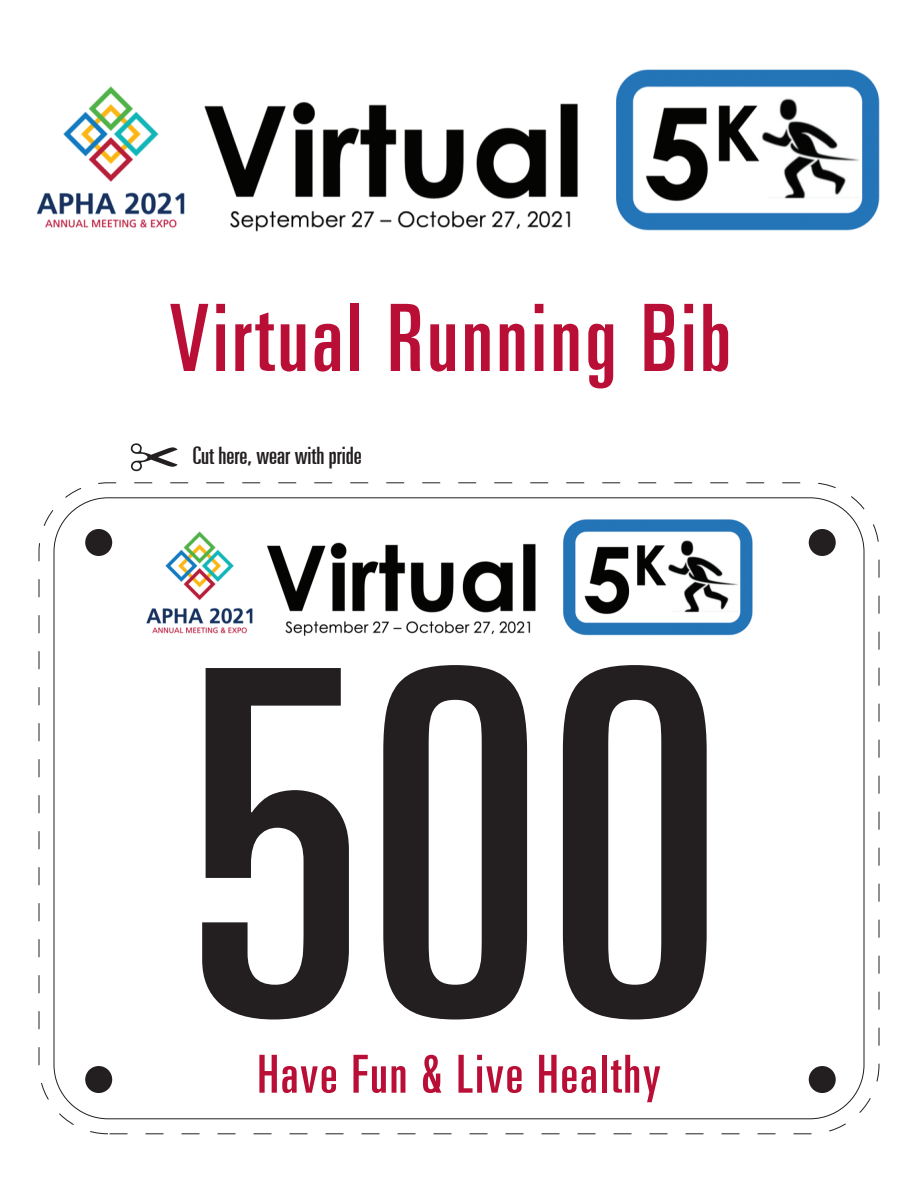
<style>
.page{position:relative;width:918px;height:1188px;background:#fff}
.page>*{position:absolute;margin:0;border:0;box-sizing:border-box;transform-origin:0 0}
.t1{font:ultra-condensed 482.7px "Univers";color:#231f20}
.t2{font:ultra-condensed 93px "Univers";letter-spacing:.04em;color:#b90f36}
.t3{font:ultra-condensed 52.5px "Univers";letter-spacing:.04em;color:#b90f36}
.t4{font:ultra-condensed 24px "Univers";color:#231f20}
</style>
<div class="page">
<div style="left:85px;top:529px;width:27px;height:27px;background:#231f20;border-radius:50%"></div>
<div style="left:809px;top:529px;width:27px;height:27px;background:#231f20;border-radius:50%"></div>
<div style="left:85px;top:1066px;width:27px;height:27px;background:#231f20;border-radius:50%"></div>
<div style="left:809px;top:1066px;width:27px;height:27px;background:#231f20;border-radius:50%"></div>
<img style="left:37px;top:69px;width:843px;height:163px">
<img style="left:146px;top:519px;width:607px;height:118px">
<h2 class="t2" style="left:169px;top:296px;width:563px">Virtual Running Bib</h2>
<p class="t4" style="left:193px;top:445px;width:171px">Cut here, wear with pride</p>
<h1 class="t1" style="left:186px;top:627px;width:540px">500</h1>
<h3 class="t3" style="left:257px;top:1050px;width:405px">Have Fun &amp; Live Healthy</h3>
</div>
